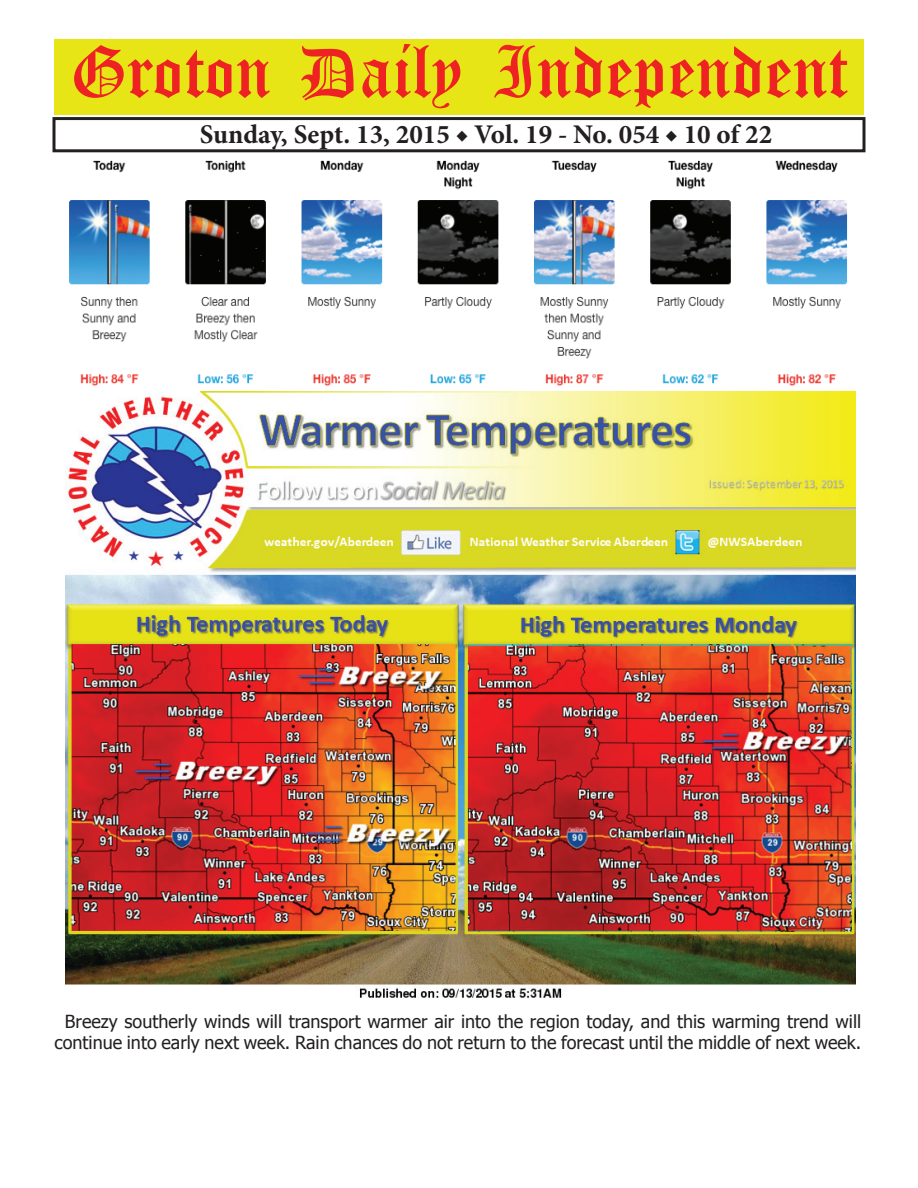
<style>
.page{position:relative;width:918px;height:1188px;background:#fff}
.page>*{position:absolute;margin:0;border:0;box-sizing:border-box;transform-origin:0 0}
.t1{font:54px "Old English Five";color:#ee2123}
.t2{font:700 27px "Minion Pro";color:#231f20}
.t3{font:18px/21.6px "Tahoma";color:#231f20;text-align:center}
</style>
<div class="page">
<div style="left:52px;top:117px;width:814px;height:35px;border:3px solid #231f20"></div>
<div style="left:54px;top:40px;width:810px;height:75px;background:#e7e515"></div>
<img style="left:69px;top:160px;width:779px;height:226px">
<img style="left:65px;top:391px;width:790px;height:607px">
<h1 class="t1" style="left:70px;top:47px;width:779px">Groton Daily Independent</h1>
<h2 class="t2" style="left:200px;top:116px;width:574px">Sunday, Sept. 13, 2015 ◆ Vol. 19 - No. 054 ◆ 10 of 22</h2>
<p class="t3" style="left:54px;top:1009px;width:808px">Breezy southerly winds will transport warmer air into the region today, and this warming trend will continue into early next week. Rain chances do not return to the forecast until the middle of next week.</p>
</div>
